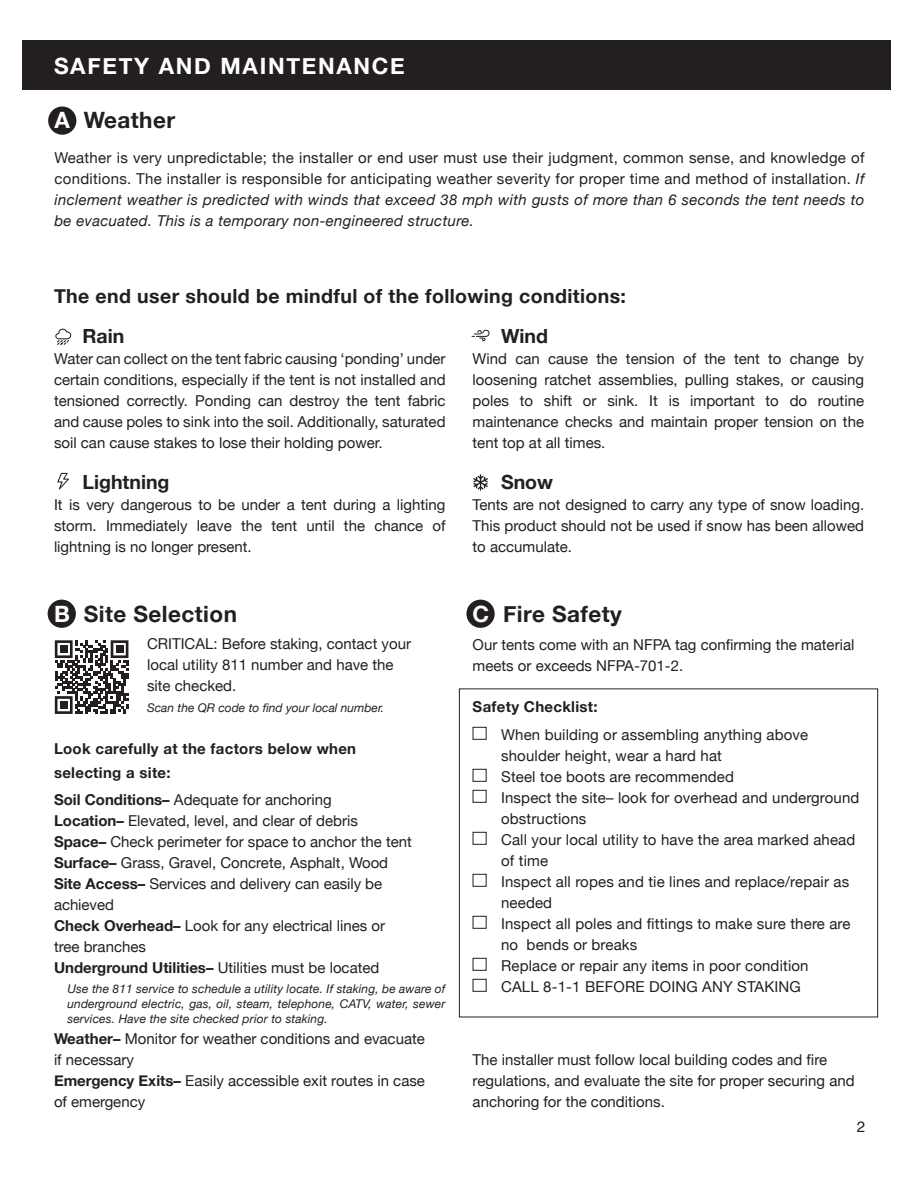
<style>
.page{position:relative;width:918px;height:1188px;background:#fff}
.page>*{position:absolute;margin:0;border:0;box-sizing:border-box;transform-origin:0 0}
.t1{font:700 22.5px "Helvetica Neue";letter-spacing:.02em;color:#231f20}
.t2{font:700 22.5px "Helvetica Neue";letter-spacing:.075em;color:#fff}
.t3{font:700 19.5px/39.6px "Helvetica Neue";letter-spacing:.02em;color:#231f20}
.t4{font:700 19.5px "Helvetica Neue";color:#231f20}
.t5{font:15px/21px "Helvetica Neue";color:#231f20}
.t6{font:700 15px/24px "Helvetica Neue";letter-spacing:.02em;color:#231f20}
.t7{font:15px "Helvetica";color:#231f20}
.t8{font:italic 12px/15px "Helvetica Neue";letter-spacing:.01em;color:#231f20;text-align:justify}
.s1{color:#fff}
.s2{font-style:italic}
.s3{font-weight:700}
</style>
<div class="page">
<div style="left:48px;top:107px;width:28px;height:28px;background:#231f20;border-radius:50%"></div>
<div style="left:48px;top:600px;width:28px;height:28px;background:#231f20;border-radius:50%"></div>
<div style="left:466px;top:600px;width:29px;height:28px;background:#231f20;border-radius:50%"></div>
<svg style="left:473px;top:474px;width:15px;height:17px"></svg>
<svg style="left:472px;top:330px;width:18px;height:11px"></svg>
<svg style="left:55px;top:329px;width:16px;height:16px"></svg>
<svg style="left:57px;top:473px;width:12px;height:16px"></svg>
<svg style="left:55px;top:640px;width:73px;height:74px"></svg>
<div style="left:60px;top:645px;width:8px;height:8px;background:#231f20"></div>
<div style="left:116px;top:645px;width:7px;height:8px;background:#231f20"></div>
<div style="left:60px;top:701px;width:8px;height:8px;background:#231f20"></div>
<div style="left:473px;top:727px;width:14px;height:13px;border:1px solid #231f20"></div>
<div style="left:473px;top:769px;width:14px;height:13px;border:1px solid #231f20"></div>
<div style="left:473px;top:790px;width:14px;height:13px;border:1px solid #231f20"></div>
<div style="left:473px;top:832px;width:14px;height:13px;border:1px solid #231f20"></div>
<div style="left:473px;top:874px;width:14px;height:13px;border:1px solid #231f20"></div>
<div style="left:473px;top:916px;width:14px;height:13px;border:1px solid #231f20"></div>
<div style="left:473px;top:958px;width:14px;height:13px;border:1px solid #231f20"></div>
<div style="left:473px;top:979px;width:14px;height:13px;border:1px solid #231f20"></div>
<div style="left:23px;top:40px;width:868px;height:50px;background:#231f20"></div>
<div style="left:459px;top:688px;width:419px;height:329px;border:1px solid #231f20"></div>
<h1 class="t2" style="left:54px;top:49px;width:352px">SAFETY AND MAINTENANCE</h1>
<h1 class="t1" style="left:54px;top:103px;width:122px"><span class="s1">A</span> Weather</h1>
<p class="t5" style="left:54px;top:148px;width:812px;text-align:justify">Weather is very unpredictable; the installer or end user must use their judgment, common sense, and knowledge of conditions. The installer is responsible for anticipating weather severity for proper time and method of installation. <span class="s2">If inclement weather is predicted with winds that exceed 38 mph with gusts of more than 6 seconds the tent needs to be evacuated. This is a temporary non-engineered structure.</span></p>
<h2 class="t3" style="left:82px;top:277px;width:545px;text-indent:-28px">The end user should be mindful of the following conditions:<br>Rain</h2>
<p class="t5" style="left:54px;top:349px;width:393px;text-align:justify">Water can collect on the tent fabric causing ‘ponding’ under certain conditions, especially if the tent is not installed and tensioned correctly. Ponding can destroy the tent fabric and cause poles to sink into the soil. Additionally, saturated soil can cause stakes to lose their holding power.</p>
<h2 class="t4" style="left:82px;top:467px;width:89px">Lightning</h2>
<p class="t5" style="left:54px;top:495px;width:393px;text-align:justify">It is very dangerous to be under a tent during a lighting storm. Immediately leave the tent until the chance of lightning is no longer present.</p>
<h2 class="t3" style="left:501px;top:317px;width:48px">Wind</h2>
<p class="t5" style="left:473px;top:349px;width:393px;text-align:justify">Wind can cause the tension of the tent to change by loosening ratchet assemblies, pulling stakes, or causing poles to shift or sink. It is important to do routine maintenance checks and maintain proper tension on the tent top at all times.</p>
<h2 class="t3" style="left:501px;top:463px;width:54px">Snow</h2>
<p class="t5" style="left:473px;top:495px;width:393px;text-align:justify">Tents are not designed to carry any type of snow loading.<br>This product should not be used if snow has been allowed to accumulate.</p>
<h1 class="t1" style="left:54px;top:596px;width:185px"><span class="s1">B</span> Site Selection</h1>
<p class="t5" style="left:147px;top:634px;width:265px">CRITICAL: Before staking, contact your local utility 811 number and have the site checked.</p>
<p class="t8" style="left:147px;top:701px;width:239px">Scan the QR code to find your local number.</p>
<p class="t6" style="left:54px;top:737px;width:304px">Look carefully at the factors below when selecting a site:</p>
<p class="t5" style="left:54px;top:790px;width:359px"><span class="s3">Soil Conditions–</span> Adequate for anchoring<br><span class="s3">Location–</span> Elevated, level, and clear of debris <span class="s3">Space–</span> Check perimeter for space to anchor the tent <span class="s3">Surface–</span> Grass, Gravel, Concrete, Asphalt, Wood <span class="s3">Site Access–</span> Services and delivery can easily be achieved<br><span class="s3">Check Overhead–</span> Look for any electrical lines or tree branches<br><span class="s3">Underground Utilities–</span> Utilities must be located</p>
<p class="t8" style="left:68px;top:982px;width:380px">Use the 811 service to schedule a utility locate. If staking, be aware of underground electric, gas, oil, steam, telephone, CATV, water, sewer services. Have the site checked prior to staking.</p>
<p class="t5" style="left:54px;top:1029px;width:372px"><span class="s3">Weather–</span> Monitor for weather conditions and evacuate if necessary<br><span class="s3">Emergency Exits–</span> Easily accessible exit routes in case of emergency</p>
<h1 class="t1" style="left:473px;top:596px;width:151px"><span class="s1">C</span> Fire Safety</h1>
<p class="t5" style="left:473px;top:635px;width:383px">Our tents come with an NFPA tag confirming the material meets or exceeds NFPA-701-2.</p>
<p class="t6" style="left:473px;top:695px;width:127px">Safety Checklist:</p>
<p class="t5" style="left:501px;top:725px;width:360px">When building or assembling anything above shoulder height, wear a hard hat<br>Steel toe boots are recommended<br>Inspect the site– look for overhead and underground obstructions<br>Call your local utility to have the area marked ahead of time<br>Inspect all ropes and tie lines and replace/repair as needed<br>Inspect all poles and fittings to make sure there are no bends or breaks<br>Replace or repair any items in poor condition<br>CALL 8-1-1 BEFORE DOING ANY STAKING</p>
<p class="t5" style="left:473px;top:1050px;width:384px">The installer must follow local building codes and fire regulations, and evaluate the site for proper securing and anchoring for the conditions.</p>
<p class="t7" style="left:857px;top:1115px;width:10px">2</p>
</div>
